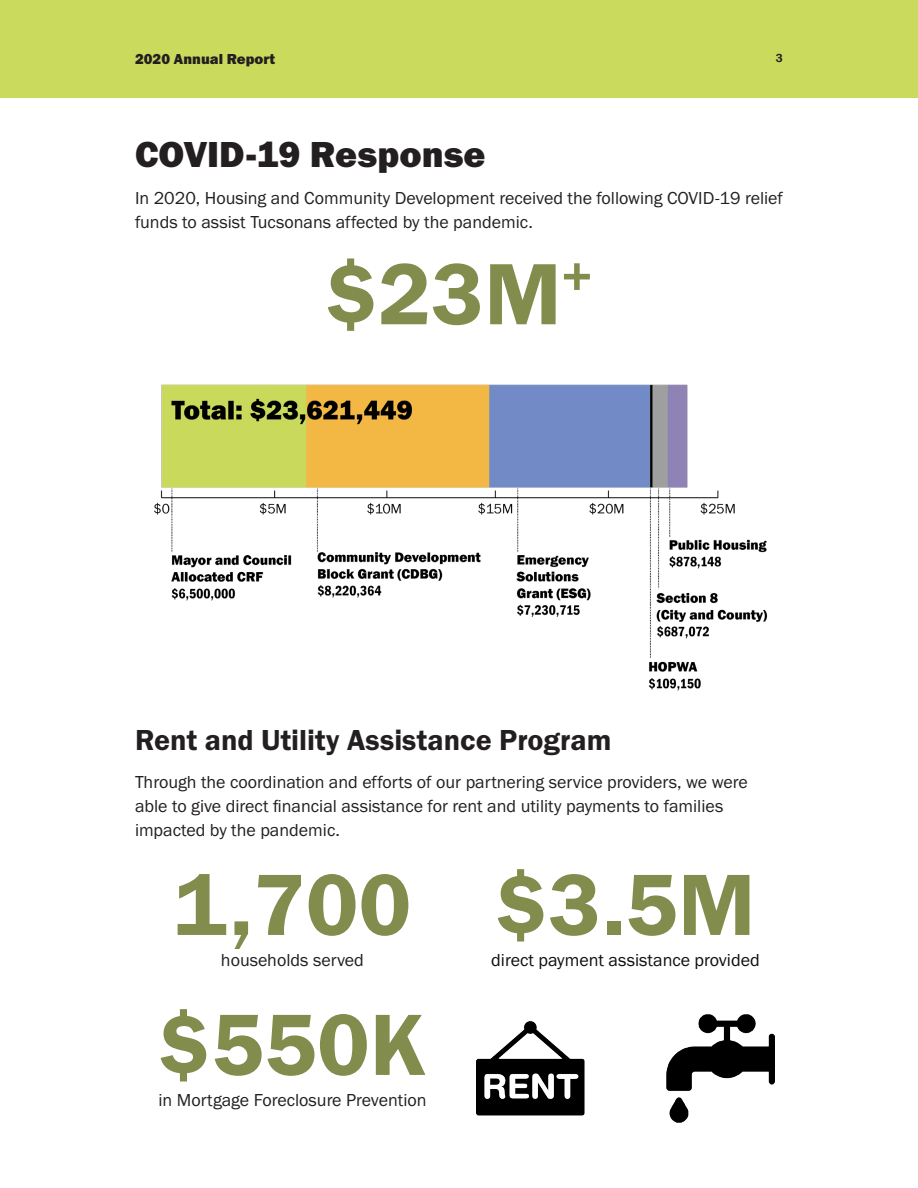
<style>
.page{position:relative;width:918px;height:1188px;background:#fff}
.page>*{position:absolute;margin:0;border:0;box-sizing:border-box;transform-origin:0 0}
.Metrics{font:90px "Franklin Gothic URW Dem";color:#828c4d}
.Page_Title{font:37.5px "Franklin Gothic URW Hea";color:#231f20}
.Section_Title{font:30px "Franklin Gothic URW Dem";color:#231f20}
.Body{font:18px/24px "Franklin Gothic URW Boo";color:#231f20}
.Body-2{font:18px "Franklin Gothic URW Boo";color:#0e1010}
.t1{font:15px "Franklin Gothic URW Hea";color:#231f20}
.t2{font:600 12px "Franklin Gothic";color:#231f20}
</style>
<div class="page">
<img style="left:477px;top:1014px;width:297px;height:109px">
<div style="left:0;top:0;width:918px;height:97px;background:#c9da5d"></div>
<img style="left:154px;top:384px;width:614px;height:307px">
<p class="t1" style="left:135px;top:49px;width:142px">2020 Annual Report</p>
<p class="t2" style="left:776px;top:51px;width:9px">3</p>
<p class="Page_Title" style="left:135px;top:130px;width:352px">COVID-19 Response</p>
<p class="Body" style="left:135px;top:186px;width:649px">In 2020, Housing and Community Development received the following COVID-19 relief funds to assist Tucsonans affected by the pandemic.</p>
<p class="Metrics" style="left:326px;top:239px;width:268px">$23M<sup>+</sup></p>
<p class="Section_Title" style="left:135px;top:722px;width:478px">Rent and Utility Assistance Program</p>
<p class="Body" style="left:135px;top:770px;width:614px">Through the coordination and efforts of our partnering service providers, we were able to give direct financial assistance for rent and utility payments to families impacted by the pandemic.</p>
<p class="Metrics" style="left:174px;top:849px;width:239px">1,700</p>
<p class="Body" style="left:221px;top:948px;width:145px">households served</p>
<p class="Metrics" style="left:496px;top:849px;width:261px">$3.5M</p>
<p class="Body-2" style="left:491px;top:949px;width:270px">direct payment assistance provided</p>
<p class="Metrics" style="left:158px;top:989px;width:270px">$550K</p>
<p class="Body" style="left:158px;top:1088px;width:270px">in Mortgage Foreclosure Prevention</p>
</div>
